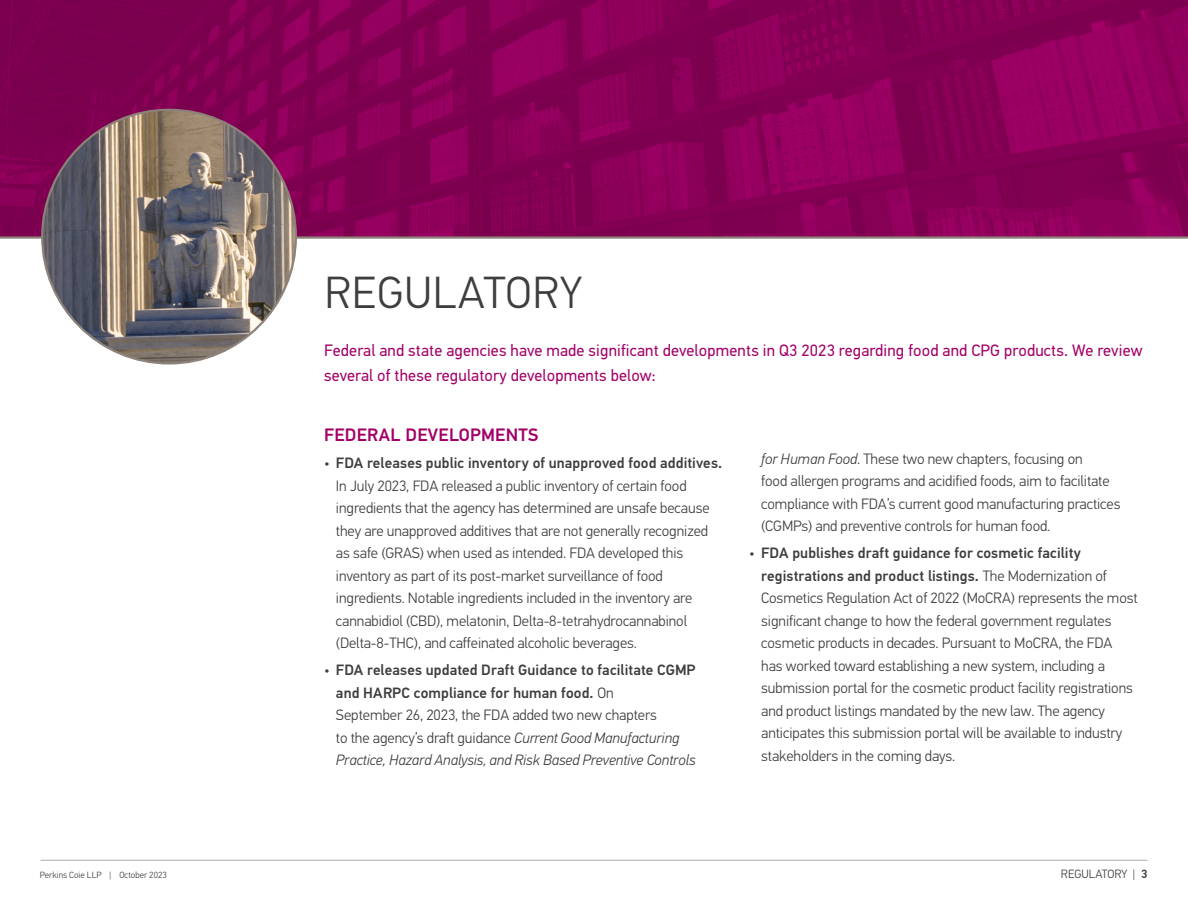
<style>
.page{position:relative;width:1188px;height:918px;background:#fff}
.page>*{position:absolute;margin:0;border:0;box-sizing:border-box;transform-origin:0 0}
.Food_CPG_Section_Title{font:300 45px "PF Din Text Pro";letter-spacing:.02em;color:#3e3e3f}
.Food_CPG_Subhead{font:500 18px "PF Din Text Pro";letter-spacing:.02em;color:#a20067}
.Food_CPG_Section_Intro{font:16.5px/25.5px "PF Din Text Pro";letter-spacing:.01em;color:#a20067}
.t1{font:300 15px/22.5px "PF Din Text Pro";letter-spacing:-.005em;color:#3e3e3f}
.t2{font:500 15px/22.5px "PF Din Text Pro";letter-spacing:.01em;color:#3e3e3f}
.t3{font:300 12px "PF Din Text Pro";color:#3e3e3f}
.t4{font:300 9px "PF Din Text Pro";color:#3e3e3f}
.s1{font-weight:500}
.s2{font-weight:300}
.s3{font-weight:300;font-style:italic}
.s4{font-style:italic}
</style>
<div class="page">
<img style="left:0;top:0;width:1188px;height:236px">
<hr style="left:0;top:236px;width:1188px;height:3px;background:#8c8279">
<hr style="left:40px;top:860px;width:1108px;height:1px;background:#a8a9ad">
<img style="left:42px;top:110px;width:254px;height:253px;border-radius:127px">
<p class="Food_CPG_Section_Title" style="left:324px;top:267px;width:259px">REGULATORY</p>
<p class="Food_CPG_Section_Intro" style="left:324px;top:337px;width:820px">Federal and state agencies have made significant developments in Q3 2023 regarding food and CPG products. We review several of these regulatory developments below:</p>
<p class="Food_CPG_Subhead" style="left:324px;top:424px;width:216px">FEDERAL DEVELOPMENTS</p>
<p class="t1" style="left:336px;top:452px;width:388px;text-indent:-12px">• <span class="s1">FDA releases public inventory of unapproved food additives.<br></span>In July 2023, FDA released a public inventory of certain food ingredients that the agency has determined are unsafe because they are unapproved additives that are not generally recognized as safe (GRAS) when used as intended. FDA developed this inventory as part of its post-market surveillance of food ingredients. Notable ingredients included in the inventory are cannabidiol (CBD), melatonin, Delta-8-tetrahydrocannabinol (Delta-8-THC), and caffeinated alcoholic beverages.</p>
<p class="t2" style="left:336px;top:659px;width:361px;text-indent:-12px"><span class="s2">•</span> FDA releases updated Draft Guidance to facilitate CGMP and HARPC compliance for human food. <span class="s2">On<br>September 26, 2023, the FDA added two new chapters<br>to the agency’s draft guidance</span> <span class="s3">Current Good Manufacturing Practice, Hazard Analysis, and Risk Based Preventive Controls</span></p>
<p class="t1" style="left:761px;top:448px;width:361px"><span class="s4">for Human Food</span>. These two new chapters, focusing on<br>food allergen programs and acidified foods, aim to facilitate compliance with FDA’s current good manufacturing practices (CGMPs) and preventive controls for human food.</p>
<p class="t1" style="left:761px;top:542px;width:378px;text-indent:-12px">• <span class="s1">FDA publishes draft guidance for cosmetic facility registrations and product listings.</span> The Modernization of Cosmetics Regulation Act of 2022 (MoCRA) represents the most significant change to how the federal government regulates cosmetic products in decades. Pursuant to MoCRA, the FDA<br>has worked toward establishing a new system, including a submission portal for the cosmetic product facility registrations and product listings mandated by the new law. The agency anticipates this submission portal will be available to industry stakeholders in the coming days.</p>
<p class="t4" style="left:40px;top:869px;width:128px">Perkins Coie LLP | October 2023</p>
<p class="t3" style="left:1061px;top:867px;width:88px">REGULATORY | <span class="s1">3</span></p>
</div>
